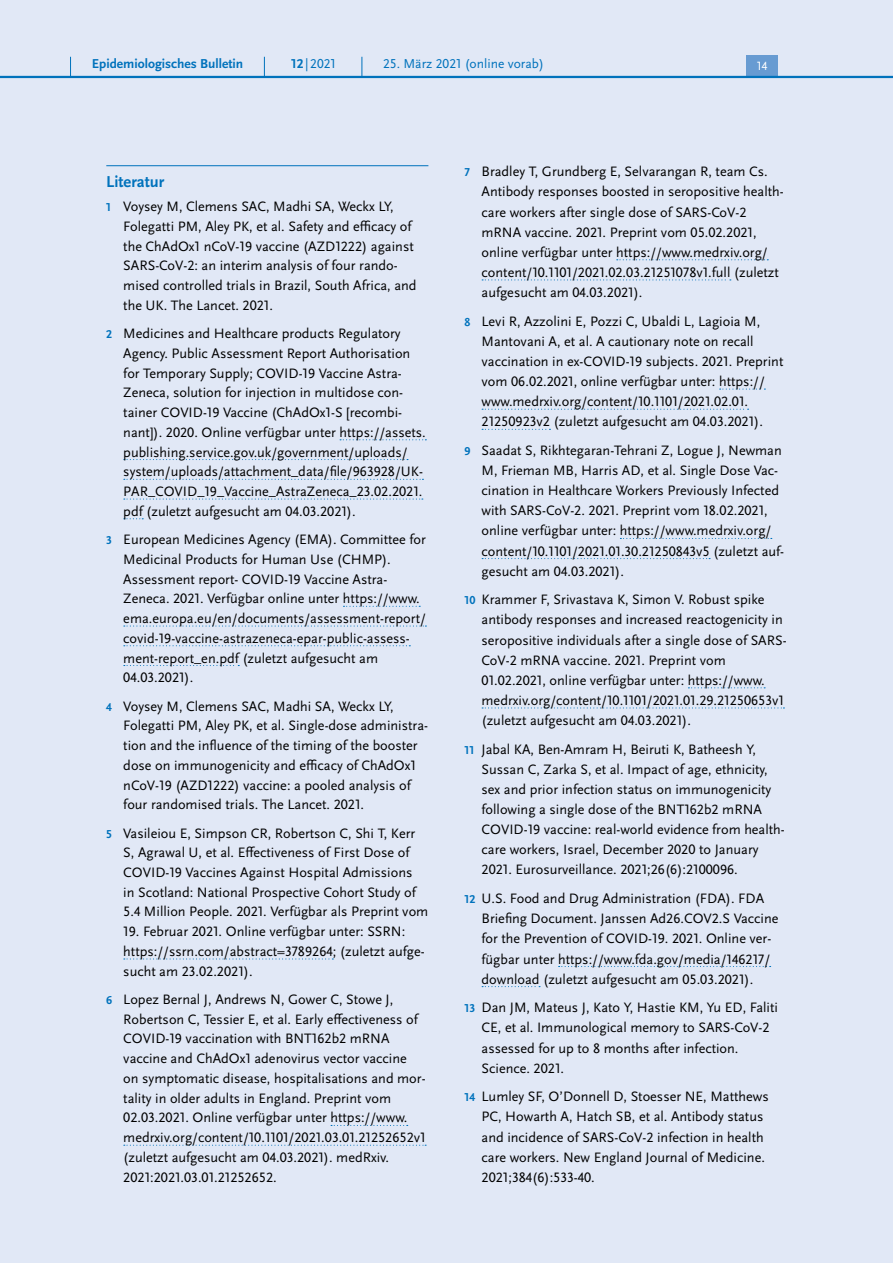
<style>
.page{position:relative;width:893px;height:1263px;background:#fff}
.page>*{position:absolute;margin:0;border:0;box-sizing:border-box;transform-origin:0 0}
.H4_-_Anhang_allerers{font:700 16.5px "Scala Sans Pro";color:#0072bc}
.t1{font:14.25px/19.8px "Scala Sans Pro";color:#000}
.t2{font:13.5px "Scala Sans Pro";color:#0072bc}
.t3{font:700 13.5px "Scala Sans Pro";color:#0072bc}
.t4{font:12.45px "Scala Sans Pro";color:#fff}
.s1{font-weight:700}
.s2{font-weight:700;font-size:12px;color:#0072bc}
</style>
<div class="page">
<div style="left:0;top:74px;width:893px;height:1189px;background:#e1e8f6"></div>
<hr style="left:106px;top:165px;width:322px;height:1px;background:#0072bc">
<svg style="left:340px;top:439px;width:86px;height:1px"></svg>
<svg style="left:124px;top:459px;width:284px;height:1px"></svg>
<svg style="left:124px;top:479px;width:299px;height:1px"></svg>
<svg style="left:124px;top:498px;width:299px;height:2px"></svg>
<svg style="left:124px;top:518px;width:19px;height:1px"></svg>
<svg style="left:343px;top:606px;width:77px;height:1px"></svg>
<svg style="left:124px;top:625px;width:302px;height:1px"></svg>
<svg style="left:124px;top:645px;width:286px;height:1px"></svg>
<svg style="left:124px;top:665px;width:115px;height:1px"></svg>
<svg style="left:124px;top:958px;width:209px;height:1px"></svg>
<svg style="left:331px;top:1125px;width:77px;height:1px"></svg>
<svg style="left:124px;top:1145px;width:302px;height:1px"></svg>
<svg style="left:617px;top:259px;width:151px;height:1px"></svg>
<svg style="left:482px;top:279px;width:249px;height:1px"></svg>
<svg style="left:720px;top:389px;width:45px;height:1px"></svg>
<svg style="left:482px;top:409px;width:267px;height:1px"></svg>
<svg style="left:482px;top:429px;width:68px;height:1px"></svg>
<svg style="left:620px;top:538px;width:152px;height:1px"></svg>
<svg style="left:482px;top:558px;width:228px;height:1px"></svg>
<svg style="left:688px;top:687px;width:77px;height:1px"></svg>
<svg style="left:482px;top:707px;width:302px;height:1px"></svg>
<svg style="left:559px;top:966px;width:212px;height:1px"></svg>
<svg style="left:482px;top:986px;width:58px;height:1px"></svg>
<div style="left:0;top:0;width:893px;height:77px;background:#e1e8f6"></div>
<div style="left:746px;top:55px;width:32px;height:21px;background:#679bd2"></div>
<hr style="left:0;top:76px;width:893px;height:2px;background:#0072bc">
<svg style="left:70px;top:57px;width:1px;height:19px"></svg>
<svg style="left:264px;top:57px;width:1px;height:19px"></svg>
<svg style="left:362px;top:57px;width:1px;height:19px"></svg>
<p class="t3" style="left:92px;top:55px;width:153px">Epidemiologisches Bulletin</p>
<p class="t2" style="left:291px;top:55px;width:46px"><span class="s1">12</span>|2021</p>
<p class="t2" style="left:383px;top:55px;width:162px">25. März 2021 (online vorab)</p>
<p class="t4" style="left:757px;top:59px;width:12px">14</p>
<h4 class="H4_-_Anhang_allerers" style="left:106px;top:172px;width:60px">Literatur</h4>
<p class="t1" style="left:123px;top:197px;width:295px;text-indent:-17px"><span class="s2">1</span> Voysey M, Clemens SAC, Madhi SA, Weckx LY, Folegatti PM, Aley PK, et al. Safety and efficacy of the ChAdOx1 nCoV-19 vaccine (AZD1222) against SARS-CoV-2: an interim analysis of four rando&shy;mised controlled trials in Brazil, South Africa, and the UK. The Lancet. 2021.</p>
<p class="t1" style="left:123px;top:323px;width:304px;text-indent:-17px"><span class="s2">2</span> Medicines and Healthcare products Regulatory Agency. Public Assessment Report Authorisation for Temporary Supply; COVID-19 Vaccine Astra-Zeneca, solution for injection in multidose con&shy;tainer COVID-19 Vaccine (ChAdOx1-S [recombi&shy;nant]). 2020. Online verfügbar unter https://assets. publishing.service.gov.uk/government/uploads/ system/uploads/attachment_data/file/963928/UK-PAR_COVID_19_Vaccine_AstraZeneca_23.02.2021. pdf (zuletzt aufgesucht am 04.03.2021).</p>
<p class="t1" style="left:123px;top:529px;width:304px;text-indent:-17px"><span class="s2">3</span> European Medicines Agency (EMA). Committee for Medicinal Products for Human Use (CHMP).<br>Assessment report- COVID-19 Vaccine Astra-Zeneca. 2021. Verfügbar online unter https://www. ema.europa.eu/en/documents/assessment-report/ covid-19-vaccine-astrazeneca-epar-public-assess&shy;ment-report_en.pdf (zuletzt aufgesucht am 04.03.2021).</p>
<p class="t1" style="left:123px;top:696px;width:306px;text-indent:-17px"><span class="s2">4</span> Voysey M, Clemens SAC, Madhi SA, Weckx LY, Folegatti PM, Aley PK, et al. Single-dose administra&shy;tion and the influence of the timing of the booster dose on immunogenicity and efficacy of ChAdOx1 nCoV-19 (AZD1222) vaccine: a pooled analysis of four randomised trials. The Lancet. 2021.</p>
<p class="t1" style="left:123px;top:823px;width:307px;text-indent:-17px"><span class="s2">5</span> Vasileiou E, Simpson CR, Robertson C, Shi T, Kerr S, Agrawal U, et al. Effectiveness of First Dose of COVID-19 Vaccines Against Hospital Admissions<br>in Scotland: National Prospective Cohort Study of 5.4 Million People. 2021. Verfügbar als Preprint vom</p>
<p class="t1" style="left:123px;top:922px;width:303px">19. Februar 2021. Online verfügbar unter: SSRN: https://ssrn.com/abstract=3789264; (zuletzt aufge&shy;sucht am 23.02.2021).</p>
<p class="t1" style="left:123px;top:989px;width:304px;text-indent:-17px"><span class="s2">6</span> Lopez Bernal J, Andrews N, Gower C, Stowe J, Robertson C, Tessier E, et al. Early effectiveness of COVID-19 vaccination with BNT162b2 mRNA vaccine and ChAdOx1 adenovirus vector vaccine on symptomatic disease, hospitalisations and mor&shy;tality in older adults in England. Preprint vom 02.03.2021. Online verfügbar unter https://www. medrxiv.org/content/10.1101/2021.03.01.21252652v1 (zuletzt aufgesucht am 04.03.2021). medRxiv.<br>2021:2021.03.01.21252652.</p>
<p class="t1" style="left:482px;top:162px;width:304px;text-indent:-17px"><span class="s2">7</span> Bradley T, Grundberg E, Selvarangan R, team Cs.<br>Antibody responses boosted in seropositive health&shy;care workers after single dose of SARS-CoV-2 mRNA vaccine. 2021. Preprint vom 05.02.2021, online verfügbar unter https://www.medrxiv.org/ content/10.1101/2021.02.03.21251078v1.full (zuletzt aufgesucht am 04.03.2021).</p>
<p class="t1" style="left:482px;top:311px;width:303px;text-indent:-17px"><span class="s2">8</span> Levi R, Azzolini E, Pozzi C, Ubaldi L, Lagioia M, Mantovani A, et al. A cautionary note on recall vaccination in ex-COVID-19 subjects. 2021. Preprint vom 06.02.2021, online verfügbar unter: https:// www.medrxiv.org/content/10.1101/2021.02.01.<br>21250923v2 (zuletzt aufgesucht am 04.03.2021).</p>
<p class="t1" style="left:482px;top:440px;width:304px;text-indent:-17px"><span class="s2">9</span> Saadat S, Rikhtegaran-Tehrani Z, Logue J, Newman M, Frieman MB, Harris AD, et al. Single Dose Vac&shy;cination in Healthcare Workers Previously Infected with SARS-CoV-2. 2021. Preprint vom 18.02.2021, online verfügbar unter: https://www.medrxiv.org/ content/10.1101/2021.01.30.21250843v5 (zuletzt auf&shy;gesucht am 04.03.2021).</p>
<p class="t1" style="left:482px;top:590px;width:307px;text-indent:-17px"><span class="s2">10</span> Krammer F, Srivastava K, Simon V. Robust spike antibody responses and increased reactogenicity in seropositive individuals after a single dose of SARS-CoV-2 mRNA vaccine. 2021. Preprint vom 01.02.2021, online verfügbar unter: https://www. medrxiv.org/content/10.1101/2021.01.29.21250653v1 (zuletzt aufgesucht am 04.03.2021).</p>
<p class="t1" style="left:482px;top:739px;width:305px;text-indent:-17px"><span class="s2">11</span> Jabal KA, Ben-Amram H, Beiruti K, Batheesh Y, Sussan C, Zarka S, et al. Impact of age, ethnicity, sex and prior infection status on immunogenicity following a single dose of the BNT162b2 mRNA COVID-19 vaccine: real-world evidence from health&shy;care workers, Israel, December 2020 to January 2021. Eurosurveillance. 2021;26(6):2100096.</p>
<p class="t1" style="left:482px;top:888px;width:298px;text-indent:-17px"><span class="s2">12</span> U.S. Food and Drug Administration (FDA). FDA Briefing Document. Janssen Ad26.COV2.S Vaccine for the Prevention of COVID-19. 2021. Online ver&shy;fügbar unter https://www.fda.gov/media/146217/ download (zuletzt aufgesucht am 05.03.2021).</p>
<p class="t1" style="left:482px;top:997px;width:298px;text-indent:-17px"><span class="s2">13</span> Dan JM, Mateus J, Kato Y, Hastie KM, Yu ED, Faliti CE, et al. Immunological memory to SARS-CoV-2 assessed for up to 8 months after infection.<br>Science. 2021.</p>
<p class="t1" style="left:482px;top:1086px;width:289px;text-indent:-17px"><span class="s2">14</span> Lumley SF, O’Donnell D, Stoesser NE, Matthews PC, Howarth A, Hatch SB, et al. Antibody status and incidence of SARS-CoV-2 infection in health care workers. New England Journal of Medicine.<br>2021;384(6):533-40.</p>
</div>
